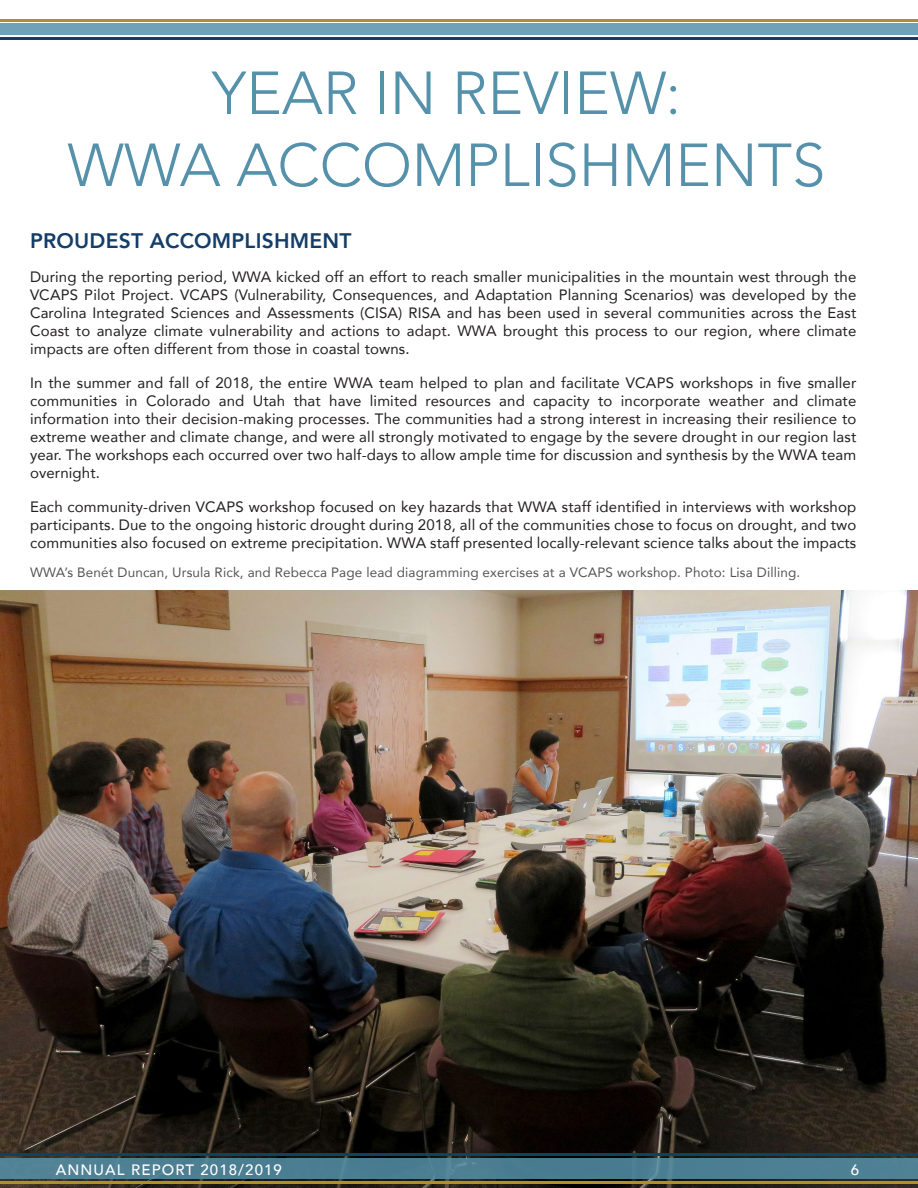
<style>
.page{position:relative;width:918px;height:1188px;background:#fff}
.page>*{position:absolute;margin:0;border:0;box-sizing:border-box;transform-origin:0 0}
.t1{font:300 60px/72px "Avenir";color:#5591aa;text-align:center}
.Body{font:800 21px "Avenir";letter-spacing:.01em;color:#143d67}
.Body-2{font:15px/18px "Avenir";letter-spacing:.01em;color:#231f20;text-align:justify}
.Document_Information{font:500 15px "Avenir";letter-spacing:.075em;color:#fff}
.t2{font:13.5px "Avenir";letter-spacing:.01em;color:#555}
</style>
<div class="page">
<img style="left:0;top:590px;width:918px;height:598px">
<div style="left:0;top:1159px;width:918px;height:20px;background:#4d7e93"></div>
<div style="left:0;top:23px;width:918px;height:11px;background:#6fa1b7"></div>
<hr style="left:0;top:37px;width:918px;height:3px;background:#143d67">
<hr style="left:0;top:1153px;width:918px;height:3px;background:#143d67">
<hr style="left:0;top:1181px;width:918px;height:3px;background:#b18d2f">
<hr style="left:0;top:19px;width:918px;height:3px;background:#b18d2f">
<p class="t1" style="left:67px;top:57px;width:759px">YEAR IN REVIEW:<br>WWA ACCOMPLISHMENTS</p>
<p class="Body" style="left:30px;top:224px;width:323px">PROUDEST ACCOMPLISHMENT</p>
<p class="Body-2" style="left:30px;top:267px;width:828px">During the reporting period, WWA kicked off an effort to reach smaller municipalities in the mountain west through the VCAPS Pilot Project. VCAPS (Vulnerability, Consequences, and Adaptation Planning Scenarios) was developed by the Carolina Integrated Sciences and Assessments (CISA) RISA and has been used in several communities across the East Coast to analyze climate vulnerability and actions to adapt. WWA brought this process to our region, where climate impacts are often different from those in coastal towns.</p>
<p class="Body-2" style="left:30px;top:374px;width:828px">In the summer and fall of 2018, the entire WWA team helped to plan and facilitate VCAPS workshops in five smaller communities in Colorado and Utah that have limited resources and capacity to incorporate weather and climate information into their decision-making processes. The communities had a strong interest in increasing their resilience to extreme weather and climate change, and were all strongly motivated to engage by the severe drought in our region last year. The workshops each occurred over two half-days to allow ample time for discussion and synthesis by the WWA team overnight.</p>
<p class="Body-2" style="left:30px;top:498px;width:828px">Each community-driven VCAPS workshop focused on key hazards that WWA staff identified in interviews with workshop participants. Due to the ongoing historic drought during 2018, all of the communities chose to focus on drought, and two communities also focused on extreme precipitation. WWA staff presented locally-relevant science talks about the impacts</p>
<p class="t2" style="left:30px;top:562px;width:772px">WWA’s Benét Duncan, Ursula Rick, and Rebecca Page lead diagramming exercises at a VCAPS workshop. Photo: Lisa Dilling.</p>
<p class="Document_Information" style="left:56px;top:1157px;width:228px">ANNUAL REPORT 2018/2019</p>
<p class="Document_Information" style="left:851px;top:1157px;width:10px">6</p>
</div>
